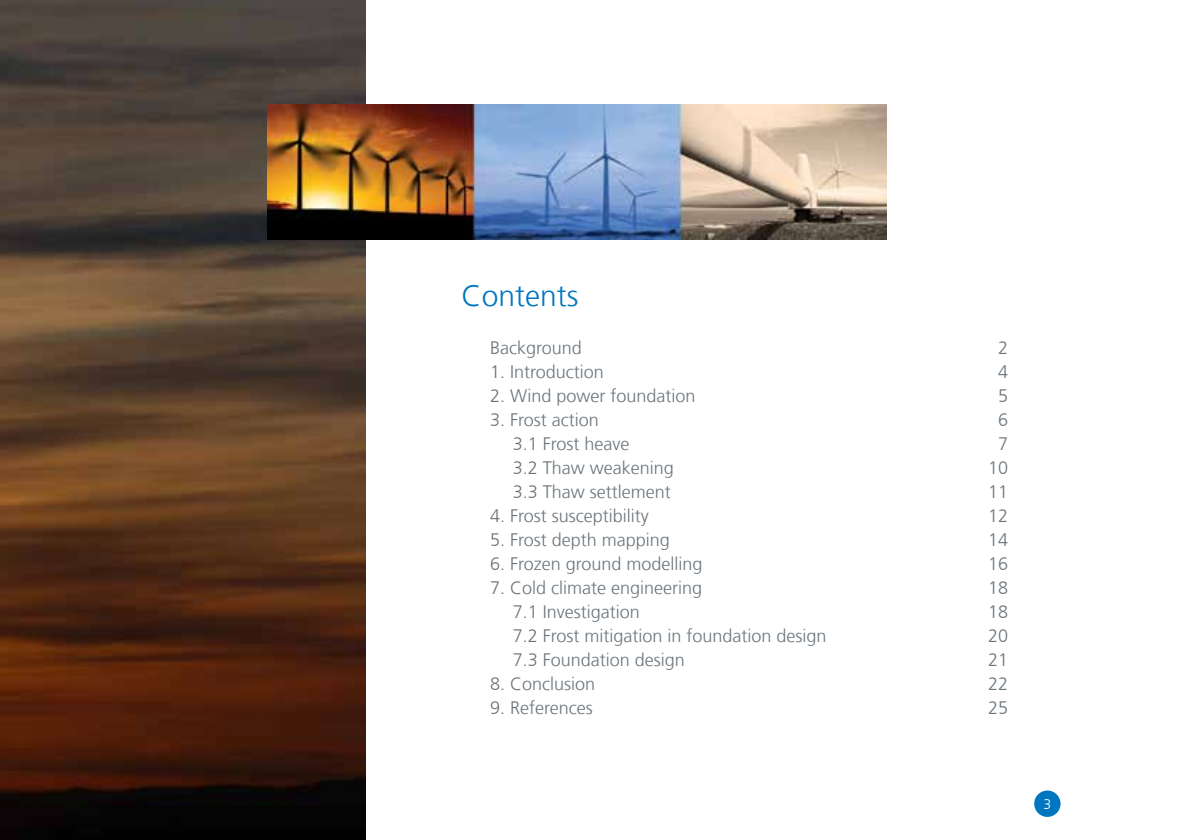
<style>
.page{position:relative;width:1191px;height:840px;background:#fff}
.page>*{position:absolute;margin:0;border:0;box-sizing:border-box;transform-origin:0 0}
.t1{font:300 30px "Frutiger LT Com";color:#0076c0}
.t2{font:300 18px "Frutiger LT Com";color:#6a747b}
.t3{font:300 14px "Frutiger LT Com";color:#fff}
</style>
<div class="page">
<img style="left:0;top:0;width:366px;height:839px">
<div style="left:1034px;top:790px;width:26px;height:26px;background:#0076c0;border-radius:50%"></div>
<img style="left:267px;top:104px;width:620px;height:135px">
<h1 class="t1" style="left:461px;top:278px;width:118px">Contents</h1>
<p class="t2" style="left:490px;top:337px;width:93px">Background</p>
<p class="t2" style="left:998px;top:337px;width:12px">2</p>
<p class="t2" style="left:490px;top:361px;width:115px">1. Introduction</p>
<p class="t2" style="left:998px;top:361px;width:12px">4</p>
<p class="t2" style="left:490px;top:385px;width:207px">2. Wind power foundation</p>
<p class="t2" style="left:998px;top:385px;width:12px">5</p>
<p class="t2" style="left:490px;top:409px;width:110px">3. Frost action</p>
<p class="t2" style="left:998px;top:409px;width:12px">6</p>
<p class="t2" style="left:513px;top:433px;width:118px">3.1 Frost heave</p>
<p class="t2" style="left:998px;top:433px;width:12px">7</p>
<p class="t2" style="left:513px;top:457px;width:163px">3.2 Thaw weakening</p>
<p class="t2" style="left:988px;top:457px;width:22px">10</p>
<p class="t2" style="left:513px;top:481px;width:160px">3.3 Thaw settlement</p>
<p class="t2" style="left:988px;top:481px;width:22px">11</p>
<p class="t2" style="left:490px;top:505px;width:160px">4. Frost susceptibility</p>
<p class="t2" style="left:988px;top:505px;width:22px">12</p>
<p class="t2" style="left:490px;top:529px;width:181px">5. Frost depth mapping</p>
<p class="t2" style="left:988px;top:529px;width:22px">14</p>
<p class="t2" style="left:490px;top:553px;width:214px">6. Frozen ground modelling</p>
<p class="t2" style="left:988px;top:553px;width:22px">16</p>
<p class="t2" style="left:490px;top:577px;width:214px">7. Cold climate engineering</p>
<p class="t2" style="left:988px;top:577px;width:22px">18</p>
<p class="t2" style="left:513px;top:601px;width:129px">7.1 Investigation</p>
<p class="t2" style="left:988px;top:601px;width:22px">18</p>
<p class="t2" style="left:513px;top:625px;width:315px">7.2 Frost mitigation in foundation design</p>
<p class="t2" style="left:988px;top:625px;width:22px">20</p>
<p class="t2" style="left:513px;top:649px;width:174px">7.3 Foundation design</p>
<p class="t2" style="left:988px;top:649px;width:22px">21</p>
<p class="t2" style="left:490px;top:673px;width:107px">8. Conclusion</p>
<p class="t2" style="left:988px;top:673px;width:22px">22</p>
<p class="t2" style="left:490px;top:697px;width:104px">9. References</p>
<p class="t2" style="left:988px;top:697px;width:22px">25</p>
<p class="t3" style="left:1043px;top:795px;width:9px">3</p>
</div>
